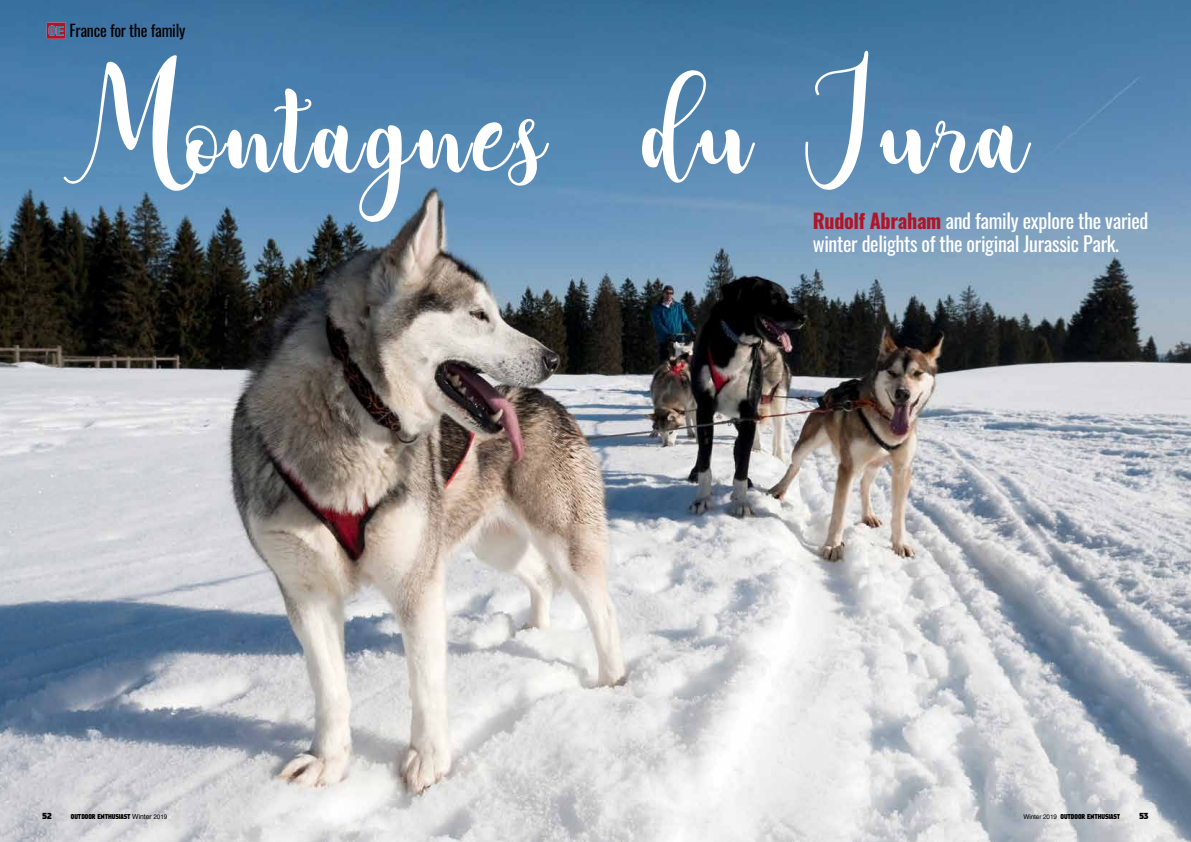
<style>
.page{position:relative;width:1191px;height:842px;background:#fff}
.page>*{position:absolute;margin:0;border:0;box-sizing:border-box;transform-origin:0 0}
.t1{font:95.1px "Adreena Script Demo";letter-spacing:.04em;color:#fff}
.t2{font:20.1px/22.6px "Oswald";letter-spacing:-.015em;color:#fff}
.t3{font:16px "Oswald";letter-spacing:-.015em;color:#020203}
.t4{font:8px "Faktos";color:#000}
.t5{font:6.5px "Faktos";letter-spacing:-.01em;color:#000}
.s1{font-weight:700;color:#ae1628}
.s2{font-family:"Helvetica";font-size:7px}
.s3{font-family:"Helvetica"}
</style>
<div class="page">
<img style="left:0;top:0;width:1191px;height:842px">
<svg style="left:47px;top:23px;width:19px;height:16px"></svg>
<p class="t3" style="left:69px;top:16px;width:117px">France for the family</p>
<h1 class="t1" style="left:64px;top:83px;width:964px">Montagnes du Jura</h1>
<p class="t2" style="left:813px;top:208px;width:337px"><span class="s1">Rudolf Abraham</span> and family explore the varied winter delights of the original Jurassic Park.</p>
<p class="t4" style="left:43px;top:811px;width:11px">52</p>
<p class="t5" style="left:71px;top:813px;width:98px">OUTDOOR ENTHUSIAST <span class="s2">Winter</span> <span class="s3">2019</span></p>
<p class="t5" style="left:1023px;top:813px;width:98px"><span class="s3">Winter 2019</span> OUTDOOR ENTHUSIAST</p>
<p class="t4" style="left:1139px;top:811px;width:11px">53</p>
</div>
